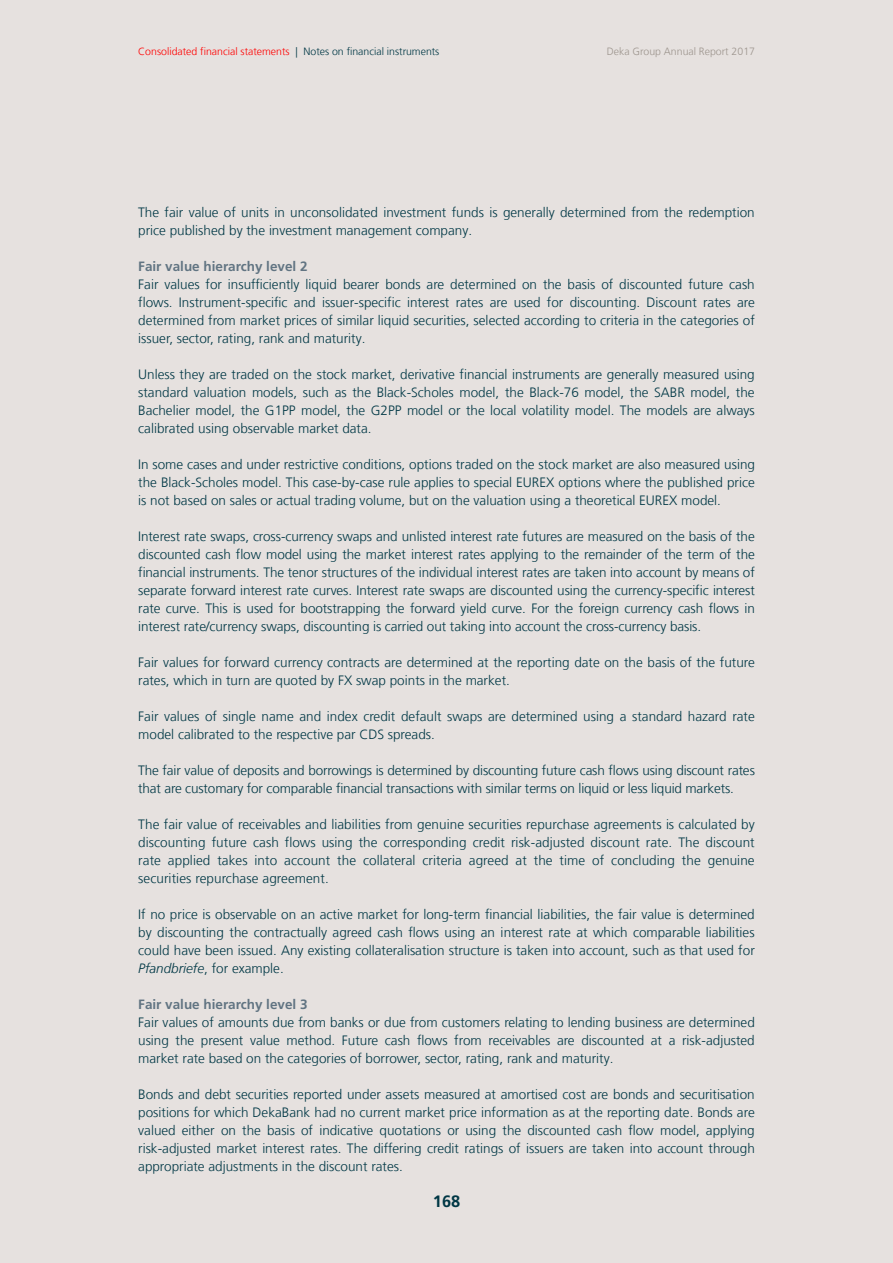
<style>
.page{position:relative;width:893px;height:1263px;background:#e6e1df}
.page>*{position:absolute;margin:0;border:0;box-sizing:border-box;transform-origin:0 0}
.t1{font:300 16.5px "Deka Frutiger 45";color:#003745}
.t2{font:300 13.5px/18px "Deka Frutiger 45";color:#003745;text-align:justify}
.t3{font:300 13.5px "Deka Frutiger 45";color:#617482}
.t4{font:300 10.5px "Deka Frutiger 45";color:#f00}
.t5{font:300 10.5px "Deka Frutiger 45";color:#9d958e}
.s1{color:#003745}
.s2{font-style:italic}
</style>
<div class="page">
<p class="t4" style="left:138px;top:46px;width:303px">Consolidated financial statements <span class="s1">| Notes on financial instruments</span></p>
<p class="t5" style="left:607px;top:46px;width:150px">Deka Group Annual Report 2017</p>
<p class="t2" style="left:138px;top:204px;width:618px">The fair value of units in unconsolidated investment funds is generally determined from the redemption price published by the investment management company.</p>
<p class="t3" style="left:138px;top:259px;width:171px">Fair value hierarchy level 2</p>
<p class="t2" style="left:138px;top:276px;width:618px">Fair values for insufficiently liquid bearer bonds are determined on the basis of discounted future cash flows. Instrument-specific and issuer-specific interest rates are used for discounting. Discount rates are determined from market prices of similar liquid securities, selected according to criteria in the categories of issuer, sector, rating, rank and maturity.</p>
<p class="t2" style="left:138px;top:366px;width:618px">Unless they are traded on the stock market, derivative financial instruments are generally measured using standard valuation models, such as the Black-Scholes model, the Black-76 model, the SABR model, the Bachelier model, the G1PP model, the G2PP model or the local volatility model. The models are always calibrated using observable market data.</p>
<p class="t2" style="left:138px;top:456px;width:618px">In some cases and under restrictive conditions, options traded on the stock market are also measured using the Black-Scholes model. This case-by-case rule applies to special EUREX options where the published price is not based on sales or actual trading volume, but on the valuation using a theoretical EUREX model.</p>
<p class="t2" style="left:138px;top:528px;width:618px">Interest rate swaps, cross-currency swaps and unlisted interest rate futures are measured on the basis of the discounted cash flow model using the market interest rates applying to the remainder of the term of the financial instruments. The tenor structures of the individual interest rates are taken into account by means of separate forward interest rate curves. Interest rate swaps are discounted using the currency-specific interest rate curve. This is used for bootstrapping the forward yield curve. For the foreign currency cash flows in interest rate/currency swaps, discounting is carried out taking into account the cross-currency basis.</p>
<p class="t2" style="left:138px;top:654px;width:618px">Fair values for forward currency contracts are determined at the reporting date on the basis of the future rates, which in turn are quoted by FX swap points in the market.</p>
<p class="t2" style="left:138px;top:708px;width:618px">Fair values of single name and index credit default swaps are determined using a standard hazard rate model calibrated to the respective par CDS spreads.</p>
<p class="t2" style="left:138px;top:762px;width:618px">The fair value of deposits and borrowings is determined by discounting future cash flows using discount rates that are customary for comparable financial transactions with similar terms on liquid or less liquid markets.</p>
<p class="t2" style="left:138px;top:816px;width:618px">The fair value of receivables and liabilities from genuine securities repurchase agreements is calculated by discounting future cash flows using the corresponding credit risk-adjusted discount rate. The discount rate applied takes into account the collateral criteria agreed at the time of concluding the genuine securities repurchase agreement.</p>
<p class="t2" style="left:138px;top:906px;width:618px">If no price is observable on an active market for long-term financial liabilities, the fair value is determined by discounting the contractually agreed cash flows using an interest rate at which comparable liabilities could have been issued. Any existing collateralisation structure is taken into account, such as that used for <span class="s2">Pfandbriefe</span>, for example.</p>
<p class="t3" style="left:138px;top:997px;width:171px">Fair value hierarchy level 3</p>
<p class="t2" style="left:138px;top:1014px;width:618px">Fair values of amounts due from banks or due from customers relating to lending business are determined using the present value method. Future cash flows from receivables are discounted at a risk-adjusted market rate based on the categories of borrower, sector, rating, rank and maturity.</p>
<p class="t2" style="left:138px;top:1086px;width:618px">Bonds and debt securities reported under assets measured at amortised cost are bonds and securitisation positions for which DekaBank had no current market price information as at the reporting date. Bonds are valued either on the basis of indicative quotations or using the discounted cash flow model, applying risk-adjusted market interest rates. The differing credit ratings of issuers are taken into account through appropriate adjustments in the discount rates.</p>
<p class="t1" style="left:433px;top:1193px;width:29px">168</p>
</div>
